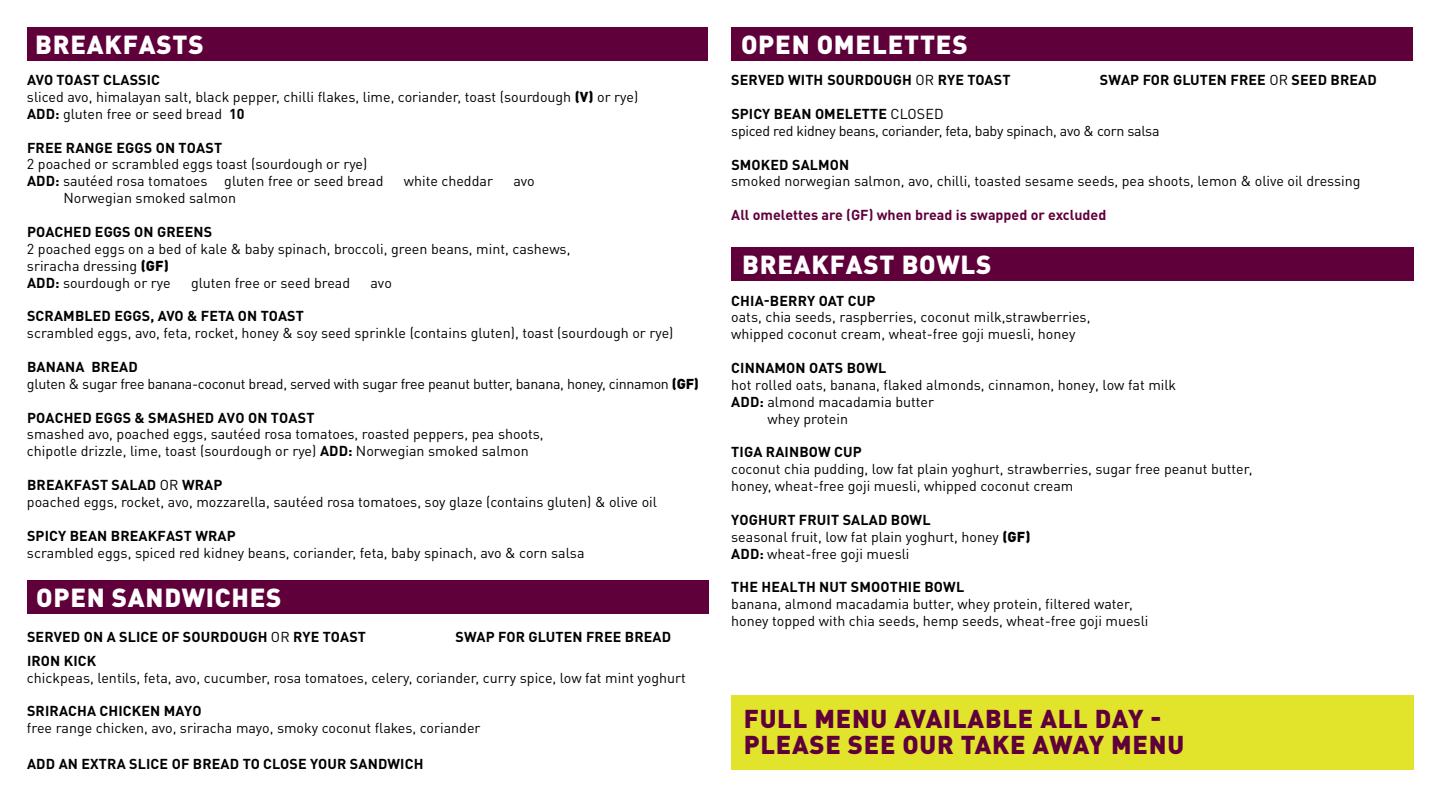
<style>
.page{position:relative;width:1440px;height:810px;background:#fff}
.page>*{position:absolute;margin:0;border:0;box-sizing:border-box;transform-origin:0 0}
.t1{font:900 25.8px "DINOT";letter-spacing:.03em;color:#fff}
.t2{font:900 25.5px/26.2px "DINOT";letter-spacing:.03em;color:#60003b}
.t3{font:14.25px/16.9px "DINOT";color:#000}
.t4{font:700 14.25px "DINOT";letter-spacing:.01em;color:#000}
.t5{font:14.25px/16.9px "DINOT";letter-spacing:-.02em;color:#000}
.t6{font:700 14.25px "DINOT";color:#60003b}
.s1{font-weight:700}
.s2{font-weight:900}
.s3{font-weight:400}
</style>
<div class="page">
<div style="left:731px;top:27px;width:682px;height:33px;background:#60003b"></div>
<div style="left:27px;top:27px;width:681px;height:34px;background:#60003b"></div>
<div style="left:731px;top:247px;width:682px;height:34px;background:#60003b"></div>
<div style="left:27px;top:580px;width:682px;height:34px;background:#60003b"></div>
<div style="left:731px;top:695px;width:682px;height:74px;background:#e2e42b"></div>
<h1 class="t1" style="left:35px;top:27px;width:170px">BREAKFASTS</h1>
<h1 class="t1" style="left:741px;top:27px;width:228px">OPEN OMELETTES</h1>
<p class="t3" style="left:27px;top:71px;width:613px"><span class="s1">AVO TOAST CLASSIC<br></span>sliced avo, himalayan salt, black pepper, chilli flakes, lime, coriander, toast (sourdough <span class="s2">(V)</span> or rye)<br><span class="s1">ADD:</span> gluten free or seed bread <span class="s1">10</span></p>
<p class="t4" style="left:27px;top:138px;width:197px">FREE RANGE EGGS ON TOAST</p>
<p class="t3" style="left:27px;top:156px;width:358px">2 poached or scrambled eggs toast (sourdough or rye)<br><span class="s1">ADD:</span> sautéed rosa tomatoes gluten free or seed bread</p>
<p class="t4" style="left:731px;top:70px;width:281px">SERVED WITH SOURDOUGH <span class="s3">OR</span> RYE TOAST</p>
<p class="t4" style="left:1100px;top:70px;width:278px">SWAP FOR GLUTEN FREE <span class="s3">OR</span> SEED BREAD</p>
<p class="t5" style="left:731px;top:105px;width:430px"><span class="s1">SPICY BEAN OMELETTE</span> CLOSED<br>spiced red kidney beans, coriander, feta, baby spinach, avo &amp; corn salsa</p>
<p class="t4" style="left:731px;top:155px;width:120px">SMOKED SALMON</p>
<p class="t3" style="left:731px;top:173px;width:631px">smoked norwegian salmon, avo, chilli, toasted sesame seeds, pea shoots, lemon &amp; olive oil dressing</p>
<p class="t6" style="left:731px;top:206px;width:377px">All omelettes are (GF) when bread is swapped or excluded</p>
<p class="t3" style="left:404px;top:173px;width:91px">white cheddar</p>
<p class="t3" style="left:513px;top:173px;width:23px">avo</p>
<p class="t3" style="left:63px;top:189px;width:174px">Norwegian smoked salmon</p>
<p class="t4" style="left:27px;top:223px;width:187px">POACHED EGGS ON GREENS</p>
<p class="t3" style="left:27px;top:240px;width:545px">2 poached eggs on a bed of kale &amp; baby spinach, broccoli, green beans, mint, cashews, sriracha dressing <span class="s2">(GF)<br></span><span class="s1">ADD:</span> sourdough or rye</p>
<h1 class="t1" style="left:742px;top:248px;width:251px">BREAKFAST BOWLS</h1>
<p class="t4" style="left:731px;top:291px;width:145px">CHIA-BERRY OAT CUP</p>
<p class="t3" style="left:731px;top:309px;width:361px">oats, chia seeds, raspberries, coconut milk,strawberries, whipped coconut cream, wheat-free goji muesli, honey</p>
<p class="t4" style="left:731px;top:359px;width:157px">CINNAMON OATS BOWL</p>
<p class="t3" style="left:731px;top:376px;width:447px">hot rolled oats, banana, flaked almonds, cinnamon, honey, low fat milk</p>
<p class="t3" style="left:731px;top:393px;width:204px"><span class="s1">ADD:</span> almond macadamia butter</p>
<p class="t3" style="left:768px;top:410px;width:82px">whey protein</p>
<p class="t4" style="left:731px;top:443px;width:132px">TIGA RAINBOW CUP</p>
<p class="t3" style="left:731px;top:461px;width:523px">coconut chia pudding, low fat plain yoghurt, strawberries, sugar free peanut butter, honey, wheat-free goji muesli, whipped coconut cream</p>
<p class="t3" style="left:731px;top:511px;width:301px"><span class="s1">YOGHURT FRUIT SALAD BOWL<br></span>seasonal fruit, low fat plain yoghurt, honey <span class="s2">(GF)<br></span><span class="s1">ADD:</span> wheat-free goji muesli</p>
<p class="t4" style="left:731px;top:578px;width:234px">THE HEALTH NUT SMOOTHIE BOWL</p>
<p class="t3" style="left:731px;top:595px;width:419px">banana, almond macadamia butter, whey protein, filtered water, honey topped with chia seeds, hemp seeds, wheat-free goji muesli</p>
<p class="t3" style="left:191px;top:274px;width:161px">gluten free or seed bread</p>
<p class="t3" style="left:370px;top:274px;width:23px">avo</p>
<p class="t4" style="left:27px;top:307px;width:278px">SCRAMBLED EGGS, AVO &amp; FETA ON TOAST</p>
<p class="t3" style="left:27px;top:324px;width:648px">scrambled eggs, avo, feta, rocket, honey &amp; soy seed sprinkle (contains gluten), toast (sourdough or rye)</p>
<p class="t5" style="left:27px;top:358px;width:674px"><span class="s1">BANANA BREAD<br></span>gluten &amp; sugar free banana-coconut bread, served with sugar free peanut butter, banana, honey, cinnamon <span class="s2">(GF)</span></p>
<p class="t4" style="left:27px;top:408px;width:289px">POACHED EGGS &amp; SMASHED AVO ON TOAST</p>
<p class="t3" style="left:27px;top:426px;width:518px">smashed avo, poached eggs, sautéed rosa tomatoes, roasted peppers, pea shoots, chipotle drizzle, lime, toast (sourdough or rye) <span class="s1">ADD:</span> Norwegian smoked salmon</p>
<p class="t3" style="left:27px;top:476px;width:632px"><span class="s1">BREAKFAST SALAD</span> OR <span class="s1">WRAP<br></span>poached eggs, rocket, avo, mozzarella, sautéed rosa tomatoes, soy glaze (contains gluten) &amp; olive oil</p>
<p class="t4" style="left:27px;top:526px;width:210px">SPICY BEAN BREAKFAST WRAP</p>
<p class="t3" style="left:27px;top:544px;width:559px">scrambled eggs, spiced red kidney beans, coriander, feta, baby spinach, avo &amp; corn salsa</p>
<h1 class="t1" style="left:36px;top:581px;width:247px">OPEN SANDWICHES</h1>
<p class="t4" style="left:27px;top:627px;width:340px">SERVED ON A SLICE OF SOURDOUGH <span class="s3">OR</span> RYE TOAST</p>
<p class="t4" style="left:455px;top:627px;width:217px">SWAP FOR GLUTEN FREE BREAD</p>
<p class="t4" style="left:27px;top:651px;width:71px">IRON KICK</p>
<p class="t3" style="left:27px;top:669px;width:660px">chickpeas, lentils, feta, avo, cucumber, rosa tomatoes, celery, coriander, curry spice, low fat mint yoghurt</p>
<p class="t4" style="left:27px;top:702px;width:176px">SRIRACHA CHICKEN MAYO</p>
<p class="t3" style="left:27px;top:720px;width:455px">free range chicken, avo, sriracha mayo, smoky coconut flakes, coriander</p>
<p class="t4" style="left:27px;top:755px;width:398px">ADD AN EXTRA SLICE OF BREAD TO CLOSE YOUR SANDWICH</p>
<h2 class="t2" style="left:744px;top:705px;width:442px">FULL MENU AVAILABLE ALL DAY -<br>PLEASE SEE OUR TAKE AWAY MENU</h2>
</div>
